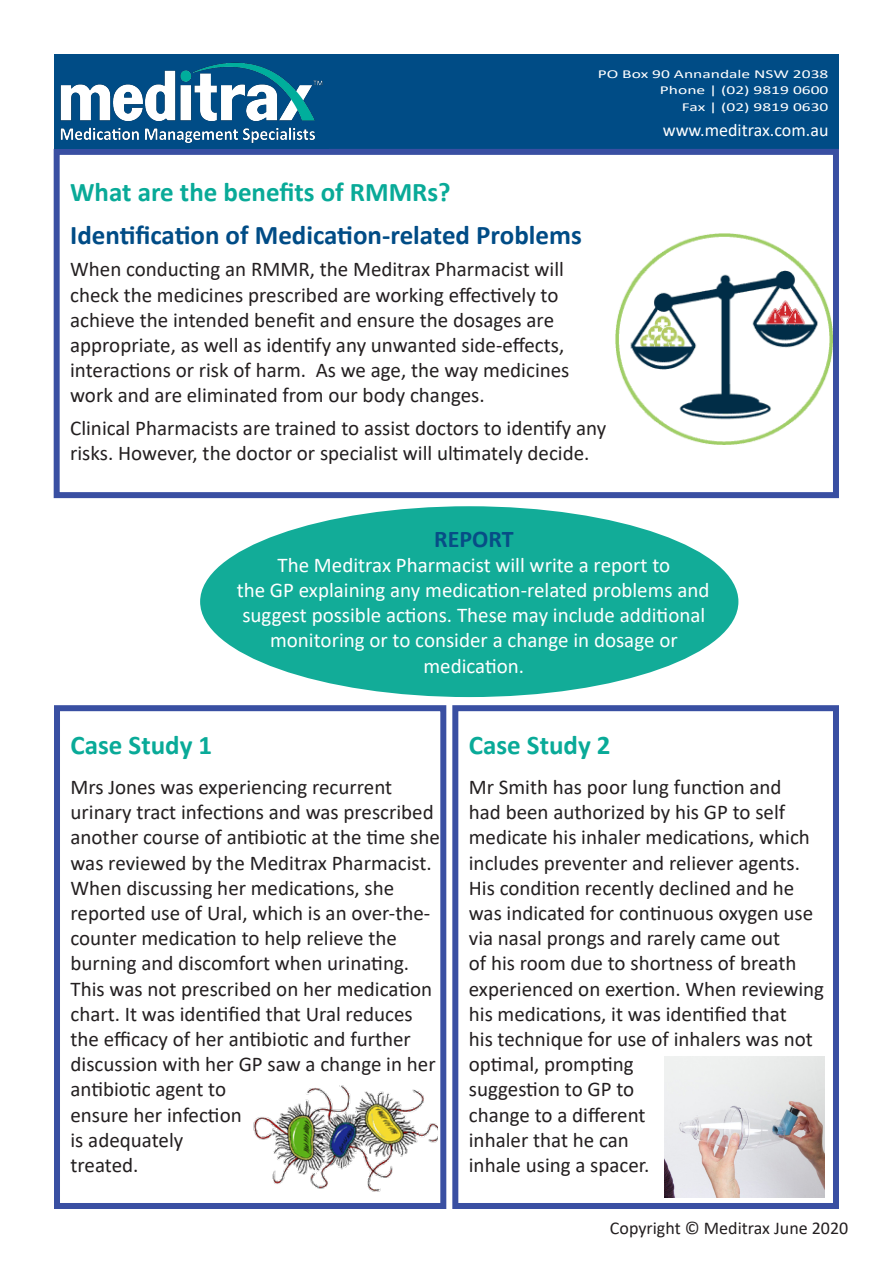
<style>
.page{position:relative;width:893px;height:1263px;background:#fff}
.page>*{position:absolute;margin:0;border:0;box-sizing:border-box;transform-origin:0 0}
.t1{font:700 27px "Calibri";color:#09aa98}
.t2{font:700 27px "Calibri";color:#004c86}
.t3{font:700 24px "Calibri";color:#074d86}
.t4{font:21px/25.2px "Calibri";color:#231f20}
.t5{font:21px/25.2px "Calibri";color:#fff;text-align:center}
.t6{font:18px "Calibri";color:#231f20}
.t7{font:18px "Calibri";color:#fff}
.t8{font:12.15px "Calibri";color:#fff;scale:1.44 1}
</style>
<div class="page">
<div style="left:322px;top:54px;width:517px;height:95px;background:#004c86"></div>
<div style="left:54px;top:149px;width:785px;height:349px;border:6px solid #394fa2"></div>
<img style="left:615px;top:234px;width:218px;height:211px">
<div style="left:200px;top:506px;width:538px;height:191px;background:#12ac98;border-radius:50%"></div>
<div style="left:54px;top:705px;width:392px;height:504px;border:6px solid #394fa2"></div>
<div style="left:452px;top:705px;width:387px;height:504px;border:6px solid #394fa2"></div>
<img style="left:253px;top:1085px;width:184px;height:107px">
<img style="left:664px;top:1056px;width:160px;height:141px">
<img style="left:54px;top:54px;width:269px;height:95px">
<p class="t8" style="left:598px;top:65px;width:162px">PO Box 90 Annandale NSW 2038</p>
<p class="t8" style="left:660px;top:82px;width:119px">Phone | (02) 9819 0600</p>
<p class="t8" style="left:682px;top:98px;width:103px">Fax | (02) 9819 0630</p>
<p class="t7" style="left:663px;top:117px;width:167px">www.meditrax.com.au</p>
<p class="t1" style="left:70px;top:173px;width:382px">What are the benefits of RMMRs?</p>
<p class="t2" style="left:70px;top:216px;width:513px">Identification of Medication-related Problems</p>
<p class="t4" style="left:70px;top:256px;width:501px">When conducting an RMMR, the Meditrax Pharmacist will check the medicines prescribed are working effectively to achieve the intended benefit and ensure the dosages are appropriate, as well as identify any unwanted side-effects, interactions or risk of harm. As we age, the way medicines work and are eliminated from our body changes.</p>
<p class="t4" style="left:70px;top:415px;width:538px">Clinical Pharmacists are trained to assist doctors to identify any risks. However, the doctor or specialist will ultimately decide.</p>
<p class="t3" style="left:434px;top:522px;width:81px">REPORT</p>
<p class="t5" style="left:237px;top:552px;width:474px">The Meditrax Pharmacist will write a report to<br>the GP explaining any medication-related problems and suggest possible actions. These may include additional monitoring or to consider a change in dosage or medication.</p>
<p class="t1" style="left:70px;top:726px;width:143px">Case Study 1</p>
<p class="t4" style="left:70px;top:774px;width:371px">Mrs Jones was experiencing recurrent urinary tract infections and was prescribed another course of antibiotic at the time she was reviewed by the Meditrax Pharmacist.<br>When discussing her medications, she reported use of Ural, which is an over-the&shy;counter medication to help relieve the burning and discomfort when urinating.<br>This was not prescribed on her medication chart. It was identified that Ural reduces the efficacy of her antibiotic and further discussion with her GP saw a change in her antibiotic agent to<br>ensure her infection<br>is adequately<br>treated.</p>
<p class="t1" style="left:469px;top:726px;width:143px">Case Study 2</p>
<p class="t4" style="left:469px;top:774px;width:357px">Mr Smith has poor lung function and<br>had been authorized by his GP to self medicate his inhaler medications, which includes preventer and reliever agents.<br>His condition recently declined and he was indicated for continuous oxygen use via nasal prongs and rarely came out<br>of his room due to shortness of breath experienced on exertion. When reviewing his medications, it was identified that<br>his technique for use of inhalers was not optimal, prompting<br>suggestion to GP to<br>change to a different<br>inhaler that he can<br>inhale using a spacer.</p>
<p class="t6" style="left:610px;top:1216px;width:240px">Copyright © Meditrax June 2020</p>
</div>
